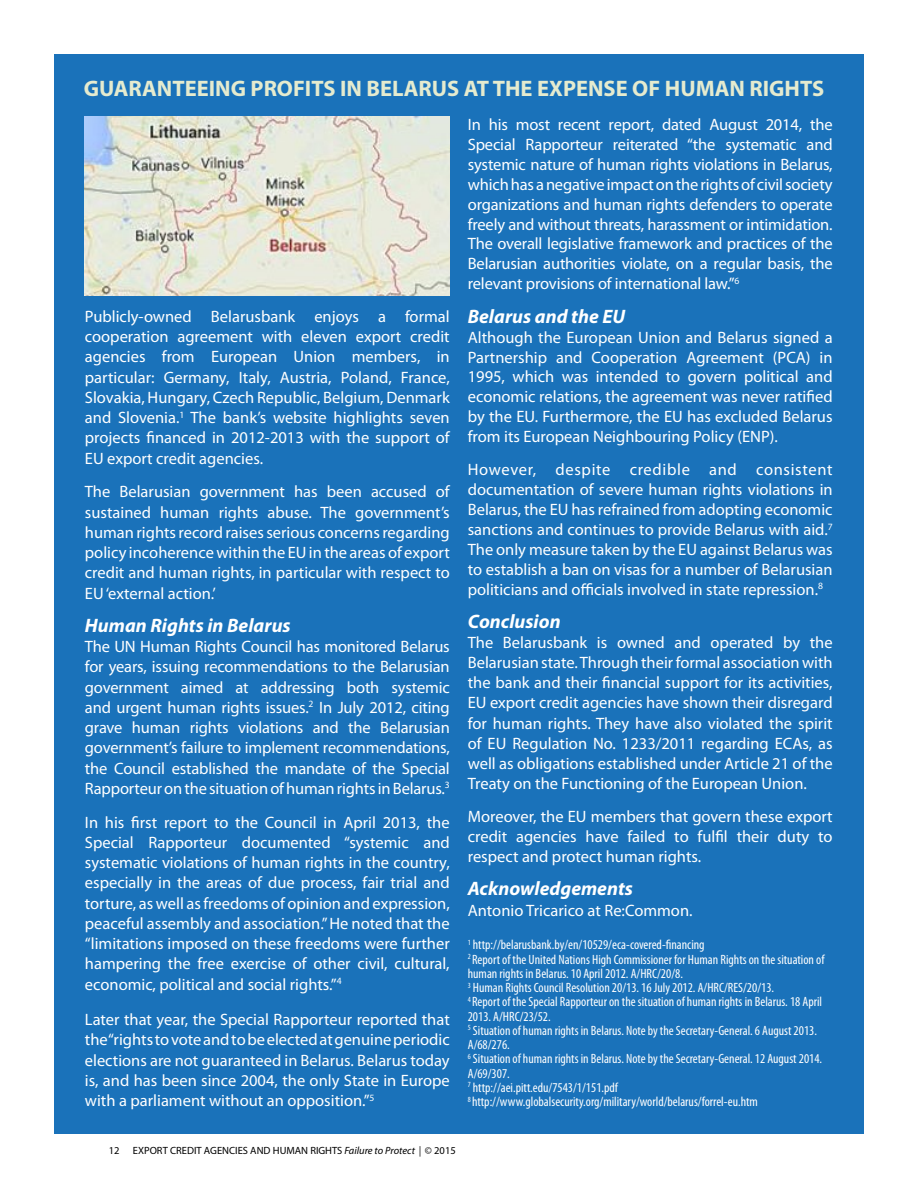
<style>
.page{position:relative;width:918px;height:1188px;background:#fff}
.page>*{position:absolute;margin:0;border:0;box-sizing:border-box;transform-origin:0 0}
.t1{font:700 22.5px "Myriad Pro";color:#e5ebcf}
.t2{font:italic 700 19.5px "Myriad Pro";color:#fff}
.t3{font:16.5px/20.2px "Myriad Pro";color:#fff;text-align:justify}
.t4{font:condensed 13.5px/14.2px "Myriad Pro";color:#fff}
.t5{font:10.5px "Myriad Pro";color:#000}
.s1{font-style:italic}
</style>
<div class="page">
<div style="left:54px;top:54px;width:810px;height:1080px;background:#1a72ba"></div>
<img style="left:84px;top:117px;width:365px;height:179px">
<h1 class="t1" style="left:84px;top:74px;width:742px">GUARANTEEING PROFITS IN BELARUS AT THE EXPENSE OF HUMAN RIGHTS</h1>
<p class="t3" style="left:85px;top:306px;width:366px">Publicly-owned Belarusbank enjoys a formal cooperation agreement with eleven export credit agencies from European Union members, in particular: Germany, Italy, Austria, Poland, France, Slovakia, Hungary, Czech Republic, Belgium, Denmark and Slovenia.<sup>1</sup> The bank’s website highlights seven projects financed in 2012-2013 with the support of EU export credit agencies.</p>
<p class="t3" style="left:85px;top:481px;width:366px">The Belarusian government has been accused of sustained human rights abuse. The government’s human rights record raises serious concerns regarding policy incoherence within the EU in the areas of export credit and human rights, in particular with respect to EU ‘external action.’</p>
<p class="t2" style="left:85px;top:613px;width:207px">Human Rights in Belarus</p>
<p class="t3" style="left:85px;top:636px;width:366px">The UN Human Rights Council has monitored Belarus for years, issuing recommendations to the Belarusian government aimed at addressing both systemic and urgent human rights issues.<sup>2</sup> In July 2012, citing grave human rights violations and the Belarusian government’s failure to implement recommendations, the Council established the mandate of the Special Rapporteur on the situation of human rights in Belarus.<sup>3</sup></p>
<p class="t3" style="left:85px;top:812px;width:366px">In his first report to the Council in April 2013, the Special Rapporteur documented “systemic and systematic violations of human rights in the country, especially in the areas of due process, fair trial and torture, as well as freedoms of opinion and expression, peaceful assembly and association.” He noted that the “limitations imposed on these freedoms were further hampering the free exercise of other civil, cultural, economic, political and social rights.”<sup>4</sup></p>
<p class="t3" style="left:85px;top:1009px;width:366px">Later that year, the Special Rapporteur reported that the “rights to vote and to be elected at genuine periodic elections are not guaranteed in Belarus. Belarus today is, and has been since 2004, the only State in Europe with a parliament without an opposition.”<sup>5</sup></p>
<p class="t3" style="left:468px;top:114px;width:366px">In his most recent report, dated August 2014, the Special Rapporteur reiterated “the systematic and systemic nature of human rights violations in Belarus, which has a negative impact on the rights of civil society organizations and human rights defenders to operate freely and without threats, harassment or intimidation.<br>The overall legislative framework and practices of the Belarusian authorities violate, on a regular basis, the relevant provisions of international law.”<sup>6</sup></p>
<p class="t2" style="left:468px;top:304px;width:159px">Belarus and the EU</p>
<p class="t3" style="left:468px;top:327px;width:366px">Although the European Union and Belarus signed a Partnership and Cooperation Agreement (PCA) in 1995, which was intended to govern political and economic relations, the agreement was never ratified by the EU. Furthermore, the EU has excluded Belarus from its European Neighbouring Policy (ENP).</p>
<p class="t3" style="left:468px;top:460px;width:366px;line-height:19.8px">However, despite credible and consistent documentation of severe human rights violations in Belarus, the EU has refrained from adopting economic sanctions and continues to provide Belarus with aid.<sup>7<br></sup>The only measure taken by the EU against Belarus was to establish a ban on visas for a number of Belarusian politicians and officials involved in state repression.<sup>8</sup></p>
<p class="t2" style="left:468px;top:609px;width:94px">Conclusion</p>
<p class="t3" style="left:468px;top:632px;width:366px">The Belarusbank is owned and operated by the Belarusian state. Through their formal association with the bank and their financial support for its activities, EU export credit agencies have shown their disregard for human rights. They have also violated the spirit of EU Regulation No. 1233/2011 regarding ECAs, as well as obligations established under Article 21 of the Treaty on the Functioning of the European Union.</p>
<p class="t3" style="left:468px;top:806px;width:366px">Moreover, the EU members that govern these export credit agencies have failed to fulfil their duty to respect and protect human rights.</p>
<p class="t2" style="left:468px;top:876px;width:167px">Acknowledgements</p>
<p class="t3" style="left:468px;top:900px;width:226px">Antonio Tricarico at Re:Common.</p>
<p class="t4" style="left:468px;top:938px;width:358px"><sup>1</sup> http://belarusbank.by/en/10529/eca-covered-financing<br><sup>2</sup> Report of the United Nations High Commissioner for Human Rights on the situation of human rights in Belarus. 10 April 2012. A/HRC/20/8.<br><sup>3</sup> Human Rights Council Resolution 20/13. 16 July 2012. A/HRC/RES/20/13.<br><sup>4</sup> Report of the Special Rapporteur on the situation of human rights in Belarus. 18 April 2013. A/HRC/23/52.<br><sup>5</sup> Situation of human rights in Belarus. Note by the Secretary-General. 6 August 2013.<br>A/68/276.<br><sup>6</sup> Situation of human rights in Belarus. Note by the Secretary-General. 12 August 2014.<br>A/69/307.<br><sup>7</sup> http://aei.pitt.edu/7543/1/151.pdf<br><sup>8</sup> http://www.globalsecurity.org/military/world/belarus/forrel-eu.htm</p>
<p class="t5" style="left:109px;top:1144px;width:12px">12</p>
<p class="t5" style="left:133px;top:1144px;width:324px">EXPORT CREDIT AGENCIES AND HUMAN RIGHTS <span class="s1">Failure to Protect |</span> © 2015</p>
</div>
